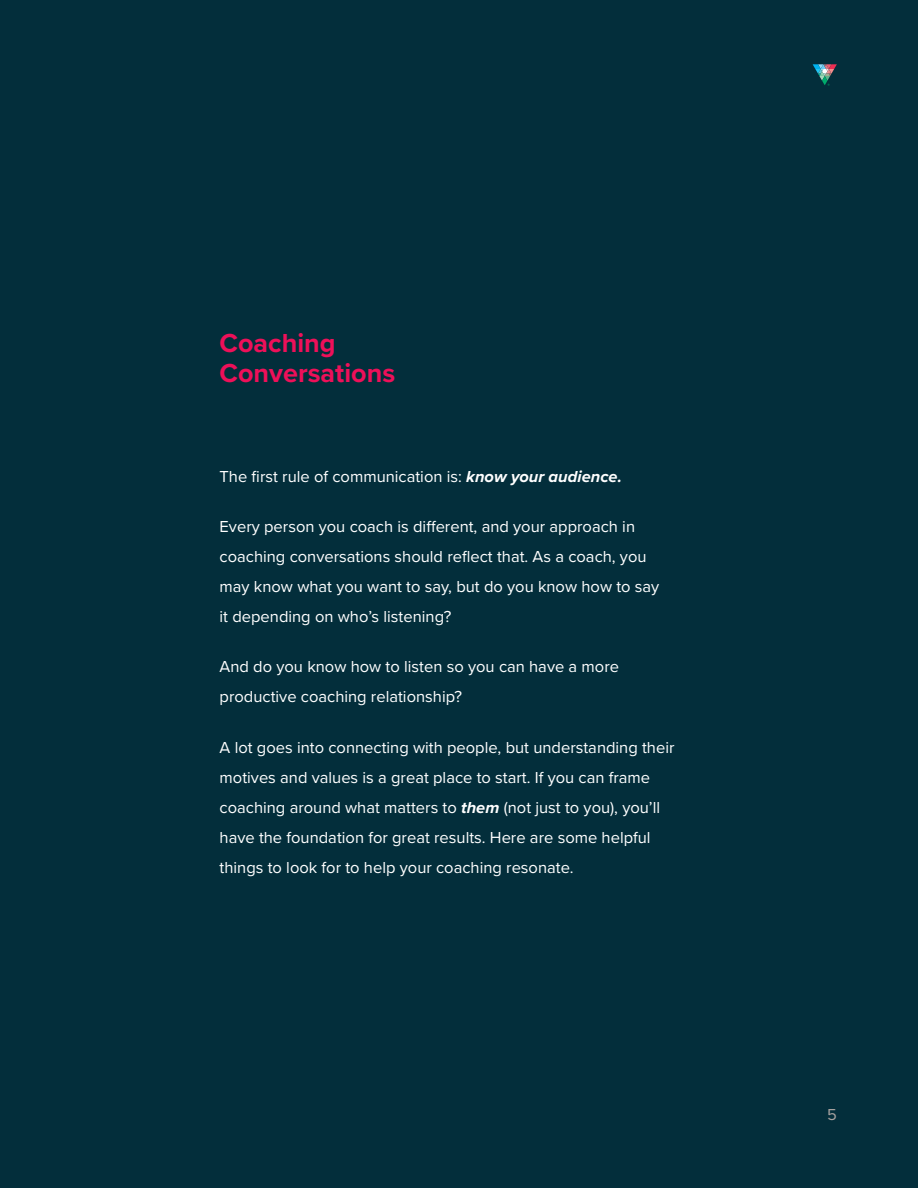
<style>
.page{position:relative;width:918px;height:1188px;background:#032e3b}
.page>*{position:absolute;margin:0;border:0;box-sizing:border-box;transform-origin:0 0}
.t1{font:700 27px/30px "Proxima Nova";color:#ee1059}
.Body{font:16.5px/30px "Proxima Nova";color:#fff}
.t2{font:16.5px "Proxima Nova";color:#a7a2a0}
.s1{font-weight:700;font-style:italic}
</style>
<div class="page">
<svg style="left:813px;top:64px;width:24px;height:22px"></svg>
<p class="t1" style="left:220px;top:327px;width:177px">Coaching<br>Conversations</p>
<p class="Body" style="left:220px;top:461px;width:404px">The first rule of communication is: <span class="s1">know your audience.</span></p>
<p class="Body" style="left:220px;top:511px;width:441px">Every person you coach is different, and your approach in coaching conversations should reflect that. As a coach, you may know what you want to say, but do you know how to say it depending on who’s listening?</p>
<p class="Body" style="left:220px;top:651px;width:401px">And do you know how to listen so you can have a more productive coaching relationship?</p>
<p class="Body" style="left:220px;top:731px;width:456px">A lot goes into connecting with people, but understanding their motives and values is a great place to start. If you can frame coaching around what matters to <span class="s1">them</span> (not just to you), you’ll have the foundation for great results. Here are some helpful things to look for to help your coaching resonate.</p>
<p class="t2" style="left:827px;top:1102px;width:11px">5</p>
</div>
